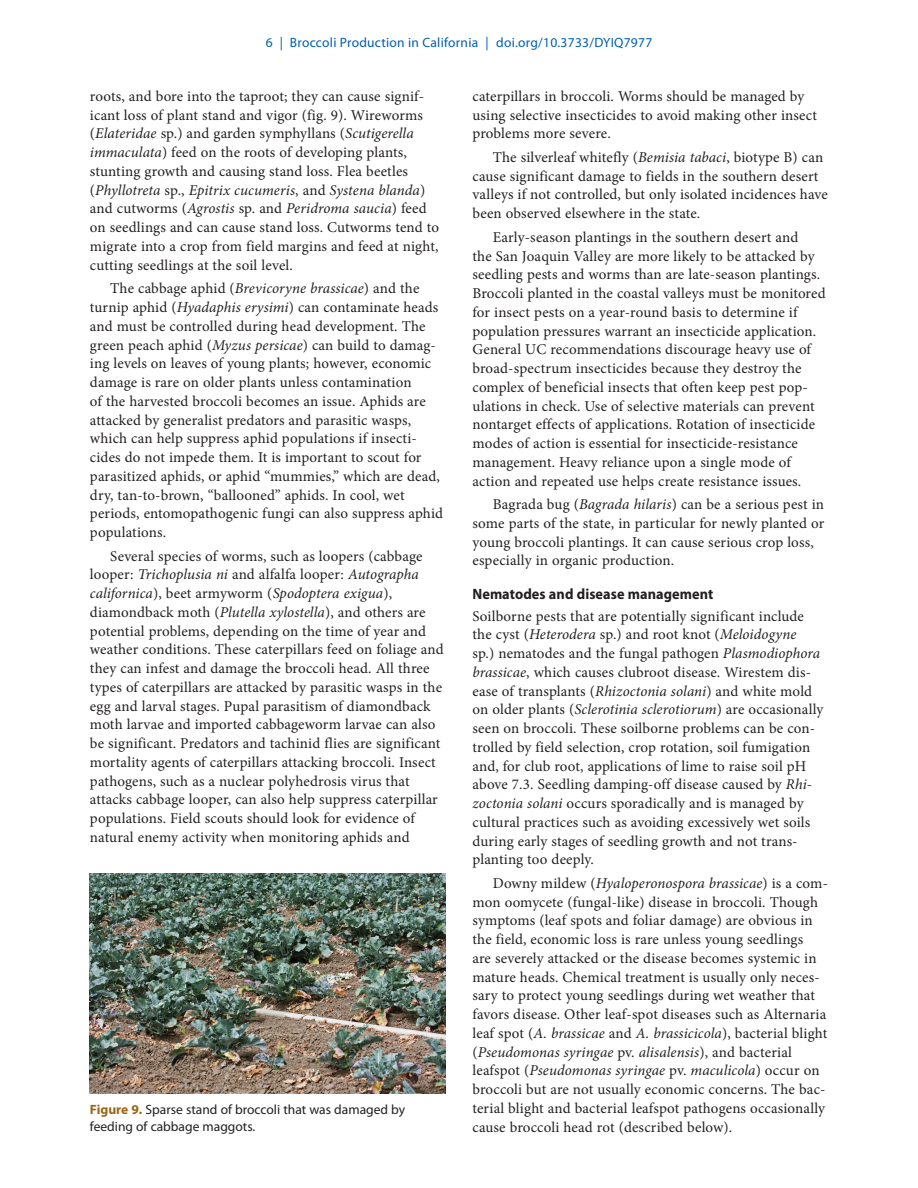
<style>
.page{position:relative;width:918px;height:1188px;background:#fff}
.page>*{position:absolute;margin:0;border:0;box-sizing:border-box;transform-origin:0 0}
.t1{font:15px/18.8px "Minion Pro";letter-spacing:.01em;color:#231f20}
.t2{font:700 15px "Myriad Pro";letter-spacing:.005em;color:#231f20;scale:.95 1}
.t3{font:13.5px/16.5px "Myriad Pro";color:#231f20}
.t4{font:13.5px "Myriad Pro";letter-spacing:.02em;color:#015fae}
.s1{font-style:italic}
.s2{font-weight:700;color:#9b6615}
</style>
<div class="page">
<img style="left:90px;top:874px;width:355px;height:220px">
<p class="t4" style="left:266px;top:35px;width:388px">6 | Broccoli Production in California | doi.org/10.3733/DYIQ7977</p>
<p class="t1" style="left:90px;top:87px;width:351px">roots, and bore into the taproot; they can cause signif&shy;icant loss of plant stand and vigor (fig. 9). Wireworms (<span class="s1">Elateridae</span> sp.) and garden symphyllans (<span class="s1">Scutigerella immaculata</span>) feed on the roots of developing plants, stunting growth and causing stand loss. Flea beetles (<span class="s1">Phyllotreta</span> sp., <span class="s1">Epitrix cucumeris</span>, and <span class="s1">Systena blanda</span>) and cutworms (<span class="s1">Agrostis</span> sp. and <span class="s1">Peridroma saucia</span>) feed on seedlings and can cause stand loss. Cutworms tend to migrate into a crop from field margins and feed at night, cutting seedlings at the soil level.</p>
<p class="t1" style="left:472px;top:87px;width:346px">caterpillars in broccoli. Worms should be managed by using selective insecticides to avoid making other insect problems more severe.</p>
<p class="t1" style="left:472px;top:148px;width:357px;text-indent:20px">The silverleaf whitefly (<span class="s1">Bemisia tabaci</span>, biotype B) can cause significant damage to fields in the southern desert valleys if not controlled, but only isolated incidences have been observed elsewhere in the state.</p>
<p class="t1" style="left:472px;top:228px;width:355px;text-indent:20px">Early-season plantings in the southern desert and<br>the San Joaquin Valley are more likely to be attacked by seedling pests and worms than are late-season plantings.<br>Broccoli planted in the coastal valleys must be monitored for insect pests on a year-round basis to determine if population pressures warrant an insecticide application.<br>General UC recommendations discourage heavy use of broad-spectrum insecticides because they destroy the complex of beneficial insects that often keep pest pop&shy;ulations in check. Use of selective materials can prevent nontarget effects of applications. Rotation of insecticide modes of action is essential for insecticide-resistance management. Heavy reliance upon a single mode of action and repeated use helps create resistance issues.</p>
<p class="t1" style="left:472px;top:495px;width:353px;text-indent:20px">Bagrada bug (<span class="s1">Bagrada hilaris</span>) can be a serious pest in some parts of the state, in particular for newly planted or young broccoli plantings. It can cause serious crop loss, especially in organic production.</p>
<p class="t2" style="left:472px;top:585px;width:255px">Nematodes and disease management</p>
<p class="t1" style="left:472px;top:606px;width:352px">Soilborne pests that are potentially significant include the cyst (<span class="s1">Heterodera</span> sp.) and root knot (<span class="s1">Meloidogyne<br></span>sp.) nematodes and the fungal pathogen <span class="s1">Plasmodiophora brassicae</span>, which causes clubroot disease. Wirestem dis&shy;ease of transplants (<span class="s1">Rhizoctonia solani</span>) and white mold on older plants (<span class="s1">Sclerotinia sclerotiorum</span>) are occasionally seen on broccoli. These soilborne problems can be con&shy;trolled by field selection, crop rotation, soil fumigation and, for club root, applications of lime to raise soil pH above 7.3. Seedling damping-off disease caused by <span class="s1">Rhi&shy;zoctonia solani</span> occurs sporadically and is managed by cultural practices such as avoiding excessively wet soils during early stages of seedling growth and not trans&shy;planting too deeply.</p>
<p class="t1" style="left:472px;top:874px;width:357px;text-indent:20px">Downy mildew (<span class="s1">Hyaloperonospora brassicae</span>) is a com&shy;mon oomycete (fungal-like) disease in broccoli. Though symptoms (leaf spots and foliar damage) are obvious in the field, economic loss is rare unless young seedlings<br>are severely attacked or the disease becomes systemic in mature heads. Chemical treatment is usually only neces&shy;sary to protect young seedlings during wet weather that favors disease. Other leaf-spot diseases such as Alternaria leaf spot (<span class="s1">A. brassicae</span> and <span class="s1">A. brassicicola</span>), bacterial blight (<span class="s1">Pseudomonas syringae</span> pv. <span class="s1">alisalensis</span>), and bacterial leafspot (<span class="s1">Pseudomonas syringae</span> pv. <span class="s1">maculicola</span>) occur on broccoli but are not usually economic concerns. The bac&shy;terial blight and bacterial leafspot pathogens occasionally cause broccoli head rot (described below).</p>
<p class="t1" style="left:90px;top:279px;width:355px;text-indent:20px">The cabbage aphid (<span class="s1">Brevicoryne brassicae</span>) and the turnip aphid (<span class="s1">Hyadaphis erysimi</span>) can contaminate heads and must be controlled during head development. The green peach aphid (<span class="s1">Myzus persicae</span>) can build to damag&shy;ing levels on leaves of young plants; however, economic damage is rare on older plants unless contamination<br>of the harvested broccoli becomes an issue. Aphids are attacked by generalist predators and parasitic wasps, which can help suppress aphid populations if insecti&shy;cides do not impede them. It is important to scout for parasitized aphids, or aphid “mummies,” which are dead, dry, tan-to-brown, “ballooned” aphids. In cool, wet periods, entomopathogenic fungi can also suppress aphid populations.</p>
<p class="t1" style="left:90px;top:546px;width:355px;text-indent:20px">Several species of worms, such as loopers (cabbage looper: <span class="s1">Trichoplusia ni</span> and alfalfa looper: <span class="s1">Autographa californica</span>), beet armyworm (<span class="s1">Spodoptera exigua</span>), diamondback moth (<span class="s1">Plutella xylostella</span>), and others are potential problems, depending on the time of year and weather conditions. These caterpillars feed on foliage and they can infest and damage the broccoli head. All three types of caterpillars are attacked by parasitic wasps in the egg and larval stages. Pupal parasitism of diamondback moth larvae and imported cabbageworm larvae can also be significant. Predators and tachinid flies are significant mortality agents of caterpillars attacking broccoli. Insect pathogens, such as a nuclear polyhedrosis virus that attacks cabbage looper, can also help suppress caterpillar populations. Field scouts should look for evidence of natural enemy activity when monitoring aphids and</p>
<p class="t3" style="left:90px;top:1102px;width:317px"><span class="s2">Figure 9.</span> Sparse stand of broccoli that was damaged by feeding of cabbage maggots.</p>
</div>
